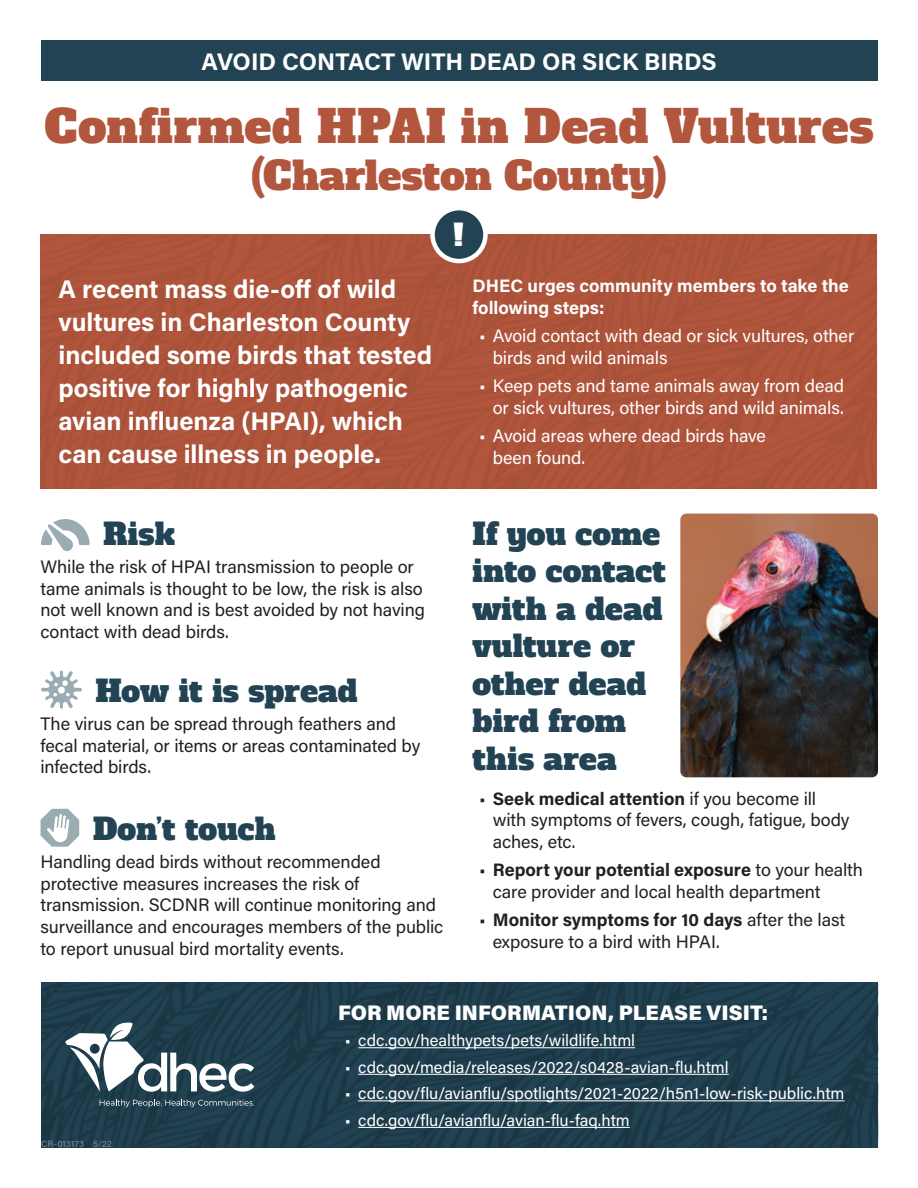
<style>
.page{position:relative;width:918px;height:1188px;background:#fff}
.page>*{position:absolute;margin:0;border:0;box-sizing:border-box;transform-origin:0 0}
.t1{font:45px "Alfa Slab One";letter-spacing:.015em;color:#b2563d}
.t2{font:39px "Alfa Slab One";letter-spacing:.005em;color:#b2563d}
.t3{font:30px/37.5px "Alfa Slab One";letter-spacing:.005em;color:#224354}
.t4{font:30px "Alfa Slab One";color:#fff}
.t5{font:700 25.5px/33px "Acumin Pro";letter-spacing:-.005em;color:#fff}
.t6{font:700 24px "Acumin Pro";color:#fff}
.t7{font:900 21px "Acumin Pro";color:#fff}
.t8{font:18px/21.6px "Acumin Pro";letter-spacing:-.005em;color:#231f20}
.t9{font:18px/21.6px "Acumin Pro";letter-spacing:-.005em;color:#fff}
.t10{font:700 18px/21.6px "Acumin Pro";letter-spacing:-.005em;color:#fff}
.t11{font:16.5px "Acumin Pro";color:#fff}
.t12{font:9px "Acumin Pro";letter-spacing:.025em;color:#8a8c8f}
.s1{font-weight:700}
</style>
<div class="page">
<div style="left:40px;top:235px;width:838px;height:254px;background:#af543b"></div>
<img style="left:41px;top:982px;width:837px;height:166px">
<svg style="left:65px;top:1023px;width:189px;height:69px"></svg>
<svg style="left:100px;top:1099px;width:154px;height:8px"></svg>
<hr style="left:358px;top:1047px;width:277px;height:1px;background:#fff">
<hr style="left:358px;top:1074px;width:371px;height:1px;background:#fff">
<hr style="left:358px;top:1100px;width:487px;height:1px;background:#fff">
<hr style="left:358px;top:1127px;width:272px;height:1px;background:#fff">
<div style="left:41px;top:40px;width:837px;height:41px;background:#224354"></div>
<img style="left:680px;top:514px;width:198px;height:263px">
<div style="left:433px;top:208px;width:52px;height:53px;background:#224354;border-radius:50%"></div>
<div style="left:430px;top:206px;width:58px;height:57px;border:4px solid #fff;border-radius:50%"></div>
<svg style="left:41px;top:519px;width:49px;height:32px"></svg>
<svg style="left:41px;top:670px;width:41px;height:39px"></svg>
<svg style="left:41px;top:809px;width:38px;height:38px"></svg>
<h3 class="t6" style="left:202px;top:44px;width:517px">AVOID CONTACT WITH DEAD OR SICK BIRDS</h3>
<h1 class="t1" style="left:44px;top:96px;width:831px">Confirmed HPAI in Dead Vultures</h1>
<h2 class="t2" style="left:251px;top:149px;width:418px">(Charleston County)</h2>
<h3 class="t4" style="left:454px;top:215px;width:12px">!</h3>
<h3 class="t5" style="left:59px;top:271px;width:375px">A recent mass die-off of wild vultures in Charleston County included some birds that tested positive for highly pathogenic avian influenza (HPAI), which can cause illness in people.</h3>
<p class="t10" style="left:472px;top:274px;width:378px">DHEC urges community members to take the following steps:</p>
<p class="t9" style="left:493px;top:324px;width:363px;text-indent:-14px">• Avoid contact with dead or sick vultures, other birds and wild animals</p>
<p class="t9" style="left:479px;top:374px;width:366px;text-align:right">• Keep pets and tame animals away from dead or sick vultures, other birds and wild animals.</p>
<p class="t9" style="left:493px;top:424px;width:275px;text-indent:-14px">• Avoid areas where dead birds have been found.</p>
<h3 class="t3" style="left:103px;top:515px;width:73px">Risk</h3>
<p class="t8" style="left:40px;top:555px;width:386px">While the risk of HPAI transmission to people or tame animals is thought to be low, the risk is also not well known and is best avoided by not having contact with dead birds.</p>
<h3 class="t3" style="left:95px;top:672px;width:264px">How it is spread</h3>
<p class="t8" style="left:40px;top:712px;width:381px">The virus can be spread through feathers and fecal material, or items or areas contaminated by infected birds.</p>
<h3 class="t3" style="left:93px;top:811px;width:184px">Don’t touch</h3>
<p class="t8" style="left:40px;top:850px;width:404px">Handling dead birds without recommended protective measures increases the risk of transmission. SCDNR will continue monitoring and surveillance and encourages members of the public to report unusual bird mortality events.</p>
<h3 class="t3" style="left:472px;top:515px;width:195px">If you come into contact with a dead vulture or other dead bird from this area</h3>
<p class="t8" style="left:493px;top:787px;width:358px;text-indent:-14px">• <span class="s1">Seek medical attention</span> if you become ill with symptoms of fevers, cough, fatigue, body aches, etc.</p>
<p class="t8" style="left:493px;top:859px;width:372px;text-indent:-14px">• <span class="s1">Report your potential exposure</span> to your health care provider and local health department</p>
<p class="t8" style="left:493px;top:908px;width:354px;text-indent:-14px">• <span class="s1">Monitor symptoms for 10 days</span> after the last exposure to a bird with HPAI.</p>
<p class="t12" style="left:41px;top:1137px;width:73px">CR-013173 5/22</p>
<p class="t7" style="left:338px;top:997px;width:432px">FOR MORE INFORMATION, PLEASE VISIT:</p>
<p class="t11" style="left:345px;top:1029px;width:292px">• cdc.gov/healthypets/pets/wildlife.html</p>
<p class="t11" style="left:345px;top:1055px;width:385px">• cdc.gov/media/releases/2022/s0428-avian-flu.html</p>
<p class="t11" style="left:345px;top:1082px;width:501px">• cdc.gov/flu/avianflu/spotlights/2021-2022/h5n1-low-risk-public.htm</p>
<p class="t11" style="left:345px;top:1109px;width:287px">• cdc.gov/flu/avianflu/avian-flu-faq.htm</p>
</div>
